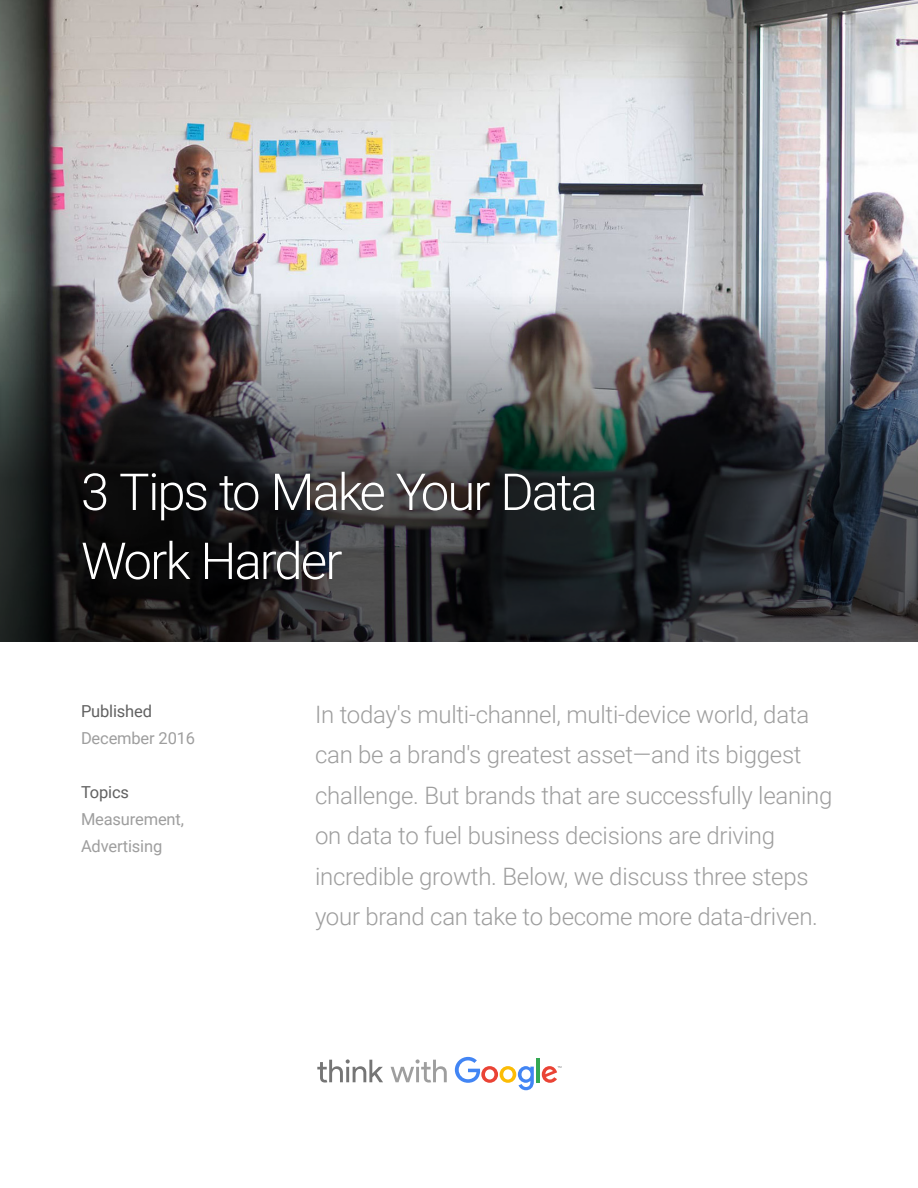
<style>
.page{position:relative;width:918px;height:1188px;background:#fff}
.page>*{position:absolute;margin:0;border:0;box-sizing:border-box;transform-origin:0 0}
.t1{font:300 51px/69px "Roboto";letter-spacing:-.04em;color:#fff}
.t2{font:300 24px/40.5px "Roboto";letter-spacing:-.01em;color:#9e9e9e}
.t3{font:16.5px/27px "Roboto";letter-spacing:-.01em;color:#9e9e9e}
.t4{font:16.5px "Roboto";letter-spacing:-.01em;color:#616161}
</style>
<div class="page">
<img style="left:0;top:0;width:918px;height:288px">
<svg style="left:0;top:288px;width:918px;height:354px;background:#464749"></svg>
<svg style="left:317px;top:1059px;width:66px;height:24px"></svg>
<svg style="left:391px;top:1059px;width:56px;height:24px"></svg>
<svg style="left:455px;top:1057px;width:79px;height:33px"></svg>
<hr style="left:536px;top:1058px;width:4px;height:24px;background:#34a853">
<svg style="left:542px;top:1066px;width:19px;height:17px"></svg>
<h1 class="t1" style="left:81px;top:455px;width:518px">3 Tips to Make Your Data<br>Work Harder</h1>
<p class="t4" style="left:81px;top:700px;width:73px">Published</p>
<p class="t3" style="left:81px;top:724px;width:116px">December 2016</p>
<p class="t4" style="left:81px;top:781px;width:50px">Topics</p>
<p class="t3" style="left:81px;top:805px;width:105px">Measurement,<br>Advertising</p>
<p class="t2" style="left:315px;top:693px;width:519px">In today's multi-channel, multi-device world, data can be a brand's greatest asset—and its biggest challenge. But brands that are successfully leaning on data to fuel business decisions are driving incredible growth. Below, we discuss three steps your brand can take to become more data-driven.</p>
</div>
